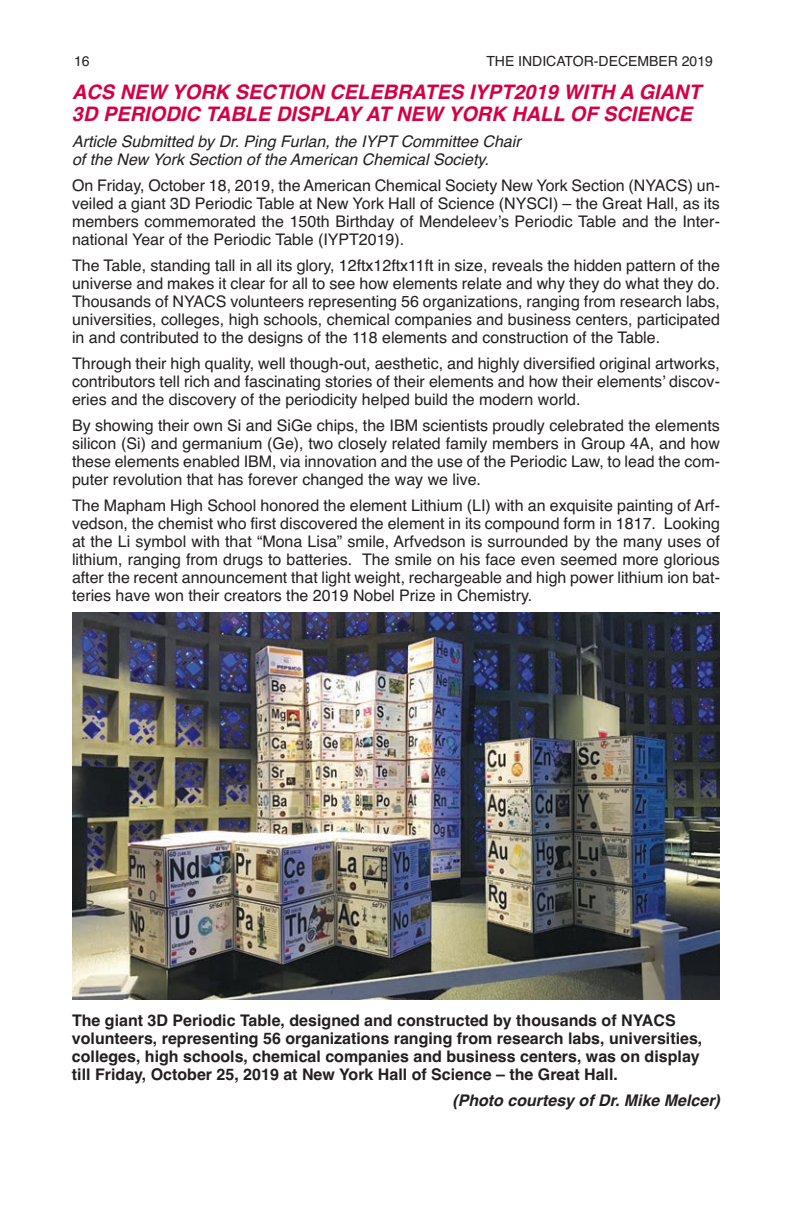
<style>
.page{position:relative;width:792px;height:1224px;background:#fff}
.page>*{position:absolute;margin:0;border:0;box-sizing:border-box;transform-origin:0 0}
.t1{font:italic 700 20px/22px "Helvetica";color:#d50043}
.t2{font:16px/18px "Helvetica";color:#231f20;text-align:justify}
.t3{font:700 16px/18px "Helvetica";color:#231f20}
.t4{font:italic 16px/18px "Helvetica";color:#231f20}
.t5{font:italic 700 16px "Helvetica";color:#231f20}
.t6{font:14px "Helvetica";color:#231f20}
</style>
<div class="page">
<img style="left:72px;top:612px;width:648px;height:388px">
<p class="t6" style="left:74px;top:56px;width:17px">16</p>
<p class="t6" style="left:486px;top:56px;width:228px">THE INDICATOR-DECEMBER 2019</p>
<p class="t1" style="left:72px;top:83px;width:630px">ACS NEW YORK SECTION CELEBRATES IYPT2019 WITH A GIANT<br>3D PERIODIC TABLE DISPLAY AT NEW YORK HALL OF SCIENCE</p>
<p class="t4" style="left:72px;top:134px;width:450px">Article Submitted by Dr. Ping Furlan, the IYPT Committee Chair of the New York Section of the American Chemical Society.</p>
<p class="t2" style="left:72px;top:178px;width:649px">On Friday, October 18, 2019, the American Chemical Society New York Section (NYACS) un&shy;veiled a giant 3D Periodic Table at New York Hall of Science (NYSCI) – the Great Hall, as its members commemorated the 150th Birthday of Mendeleev’s Periodic Table and the Inter&shy;national Year of the Periodic Table (IYPT2019).</p>
<p class="t2" style="left:72px;top:258px;width:649px">The Table, standing tall in all its glory, 12ftx12ftx11ft in size, reveals the hidden pattern of the universe and makes it clear for all to see how elements relate and why they do what they do.<br>Thousands of NYACS volunteers representing 56 organizations, ranging from research labs, universities, colleges, high schools, chemical companies and business centers, participated in and contributed to the designs of the 118 elements and construction of the Table.</p>
<p class="t2" style="left:72px;top:356px;width:649px">Through their high quality, well though-out, aesthetic, and highly diversified original artworks, contributors tell rich and fascinating stories of their elements and how their elements’ discov&shy;eries and the discovery of the periodicity helped build the modern world.</p>
<p class="t2" style="left:72px;top:418px;width:649px">By showing their own Si and SiGe chips, the IBM scientists proudly celebrated the elements silicon (Si) and germanium (Ge), two closely related family members in Group 4A, and how these elements enabled IBM, via innovation and the use of the Periodic Law, to lead the com&shy;puter revolution that has forever changed the way we live.</p>
<p class="t2" style="left:72px;top:498px;width:649px">The Mapham High School honored the element Lithium (LI) with an exquisite painting of Arf&shy;vedson, the chemist who first discovered the element in its compound form in 1817. Looking at the Li symbol with that “Mona Lisa” smile, Arfvedson is surrounded by the many uses of lithium, ranging from drugs to batteries. The smile on his face even seemed more glorious after the recent announcement that light weight, rechargeable and high power lithium ion bat&shy;teries have won their creators the 2019 Nobel Prize in Chemistry.</p>
<p class="t3" style="left:72px;top:1013px;width:632px">The giant 3D Periodic Table, designed and constructed by thousands of NYACS volunteers, representing 56 organizations ranging from research labs, universities, colleges, high schools, chemical companies and business centers, was on display till Friday, October 25, 2019 at New York Hall of Science – the Great Hall.</p>
<p class="t5" style="left:452px;top:1094px;width:269px">(Photo courtesy of Dr. Mike Melcer)</p>
</div>
